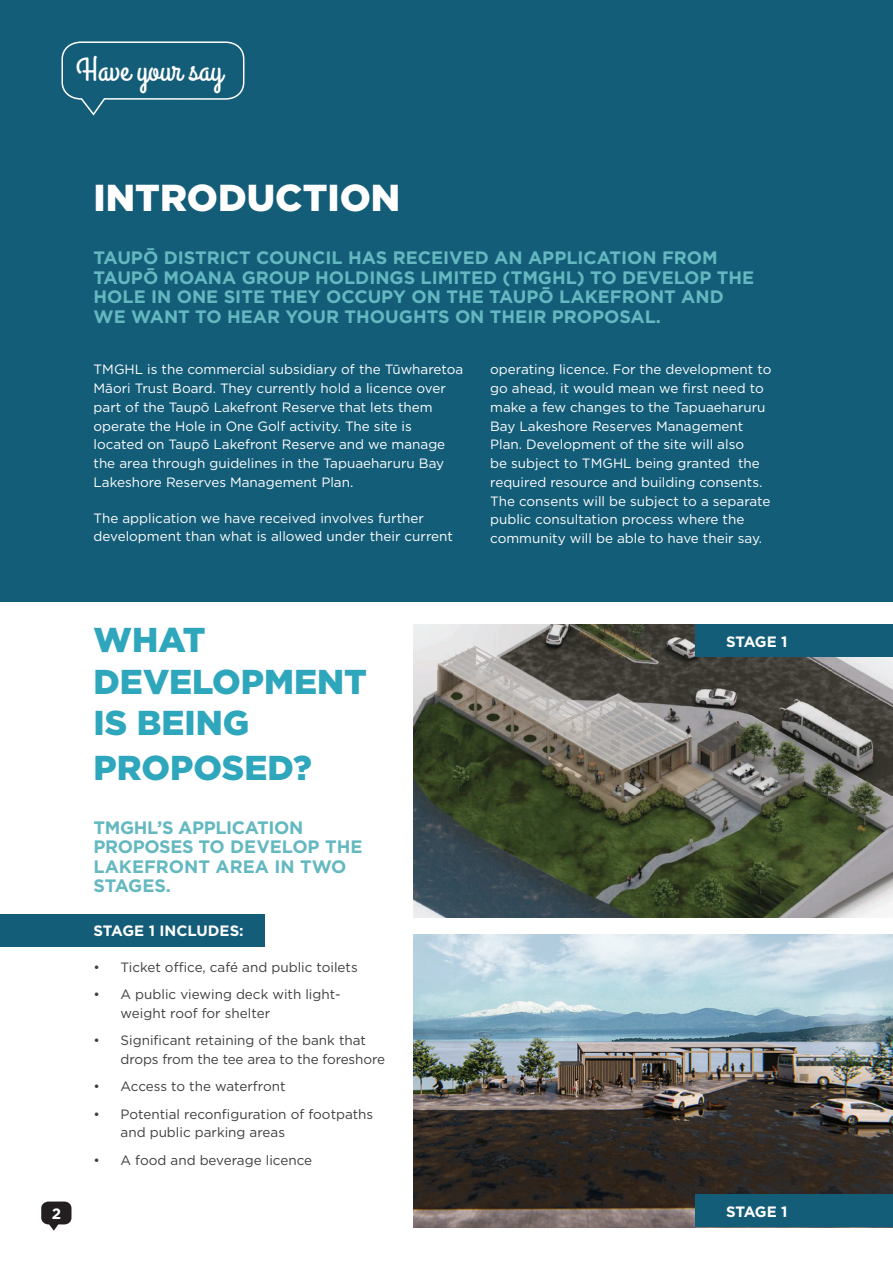
<style>
.page{position:relative;width:893px;height:1263px;background:#fff}
.page>*{position:absolute;margin:0;border:0;box-sizing:border-box;transform-origin:0 0}
.t1{font:900 37.5px "Gotham";color:#fff}
.t2{font:900 34.5px/41.4px "Gotham";color:#2ea6bc}
.t3{font:32.25px "Grand Hotel";color:#fff}
.t4{font:700 18px/19.5px "Gotham";color:#64b8c0}
.t5{font:700 18px/19.5px "Gotham";letter-spacing:-.02em;color:#64b8c0}
.t6{font:700 15px "Gotham";letter-spacing:-.015em;color:#fff}
.t7{font:13.5px/18.8px "Gotham";color:#fff}
.t8{font:13.5px/18.8px "Gotham";color:#3e3e3f}
</style>
<div class="page">
<div style="left:0;top:914px;width:265px;height:33px;background:#145d78"></div>
<img style="left:414px;top:934px;width:479px;height:293px">
<div style="left:0;top:0;width:893px;height:602px;background:#145d78"></div>
<img style="left:414px;top:625px;width:479px;height:293px">
<div style="left:695px;top:625px;width:198px;height:32px;background:#145d78"></div>
<div style="left:695px;top:1195px;width:198px;height:32px;background:#145d78"></div>
<svg style="left:41px;top:1201px;width:31px;height:30px"></svg>
<svg style="left:61px;top:41px;width:184px;height:75px"></svg>
<h3 class="t3" style="left:76px;top:50px;width:148px">Have your say</h3>
<p class="t6" style="left:52px;top:1204px;width:11px">2</p>
<h1 class="t1" style="left:94px;top:172px;width:308px">INTRODUCTION</h1>
<h3 class="t4" style="left:94px;top:248px;width:662px">TAUPŌ DISTRICT COUNCIL HAS RECEIVED AN APPLICATION FROM TAUPŌ MOANA GROUP HOLDINGS LIMITED (TMGHL) TO DEVELOP THE HOLE IN ONE SITE THEY OCCUPY ON THE TAUPŌ LAKEFRONT AND WE WANT TO HEAR YOUR THOUGHTS ON THEIR PROPOSAL.</h3>
<p class="t7" style="left:94px;top:360px;width:371px">TMGHL is the commercial subsidiary of the Tūwharetoa Māori Trust Board. They currently hold a licence over part of the Taupō Lakefront Reserve that lets them operate the Hole in One Golf activity. The site is located on Taupō Lakefront Reserve and we manage the area through guidelines in the Tapuaeharuru Bay Lakeshore Reserves Management Plan.</p>
<p class="t7" style="left:94px;top:508px;width:361px">The application we have received involves further development than what is allowed under their current</p>
<p class="t7" style="left:490px;top:360px;width:283px">operating licence. For the development to go ahead, it would mean we first need to make a few changes to the Tapuaeharuru Bay Lakeshore Reserves Management Plan. Development of the site will also<br>be subject to TMGHL being granted the required resource and building consents.<br>The consents will be subject to a separate public consultation process where the community will be able to have their say.</p>
<h2 class="t2" style="left:94px;top:619px;width:275px">WHAT<br>DEVELOPMENT<br>IS BEING</h2>
<h2 class="t2" style="left:94px;top:747px;width:220px">PROPOSED?</h2>
<h3 class="t5" style="left:94px;top:817px;width:270px">TMGHL’S APPLICATION<br>PROPOSES TO DEVELOP THE<br>LAKEFRONT AREA IN TWO<br>STAGES.</h3>
<p class="t6" style="left:94px;top:921px;width:152px">STAGE 1 INCLUDES:</p>
<p class="t8" style="left:94px;top:958px;width:266px">• Ticket office, café and public toilets</p>
<p class="t8" style="left:121px;top:985px;width:222px;text-indent:-27px">• A public viewing deck with light&shy;weight roof for shelter</p>
<p class="t8" style="left:121px;top:1031px;width:266px;text-indent:-27px">• Significant retaining of the bank that drops from the tee area to the foreshore</p>
<p class="t8" style="left:94px;top:1077px;width:193px">• Access to the waterfront</p>
<p class="t8" style="left:121px;top:1104px;width:254px;text-indent:-27px">• Potential reconfiguration of footpaths and public parking areas</p>
<p class="t8" style="left:94px;top:1150px;width:220px">• A food and beverage licence</p>
<p class="t6" style="left:726px;top:632px;width:63px">STAGE 1</p>
<p class="t6" style="left:726px;top:1202px;width:63px">STAGE 1</p>
</div>
